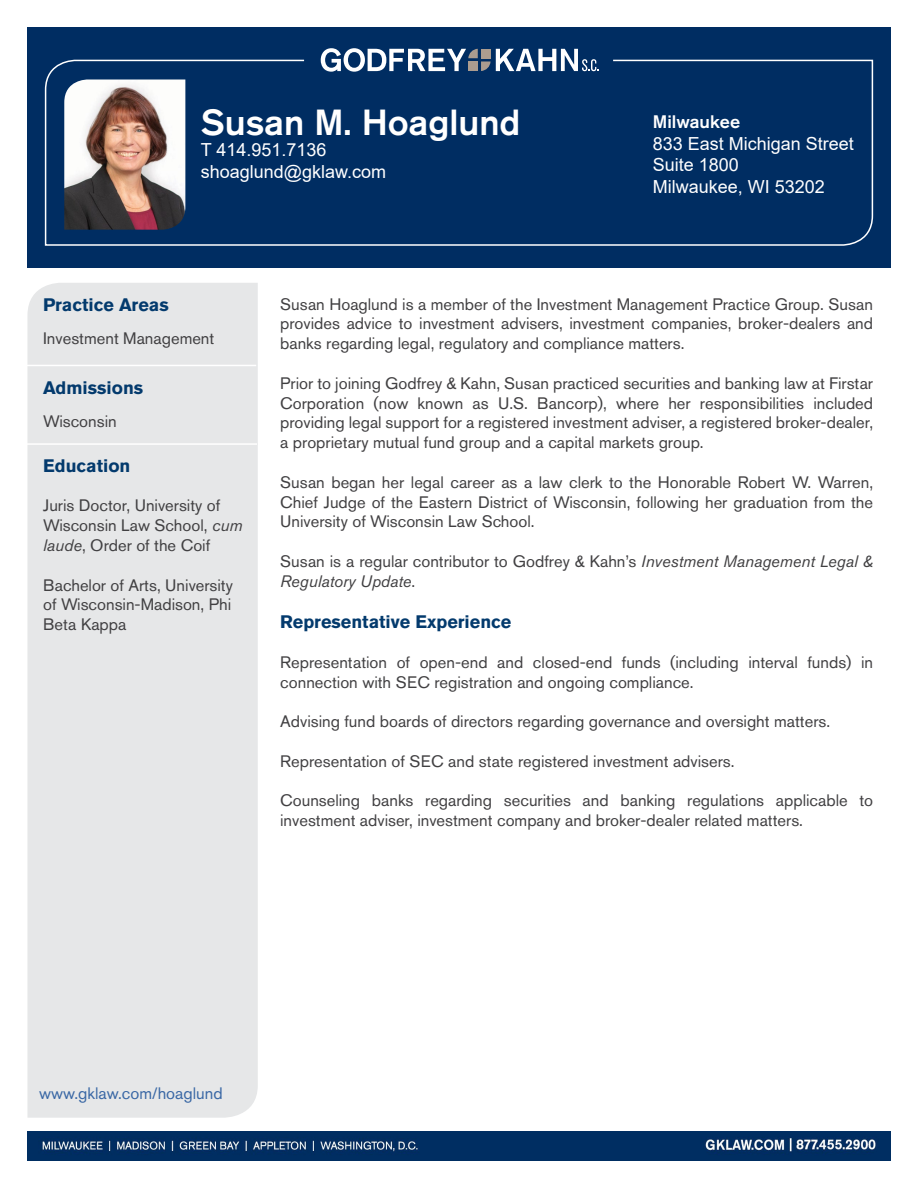
<style>
.page{position:relative;width:918px;height:1188px;background:#fff}
.page>*{position:absolute;margin:0;border:0;box-sizing:border-box;transform-origin:0 0}
.t1{font:500 36px "Akzidenz Grotesk Std";color:#fff}
.t2{font:18px/21.6px "Arial";color:#fff}
.t3{font:700 18px "Akzidenz Grotesk Std";color:#033a6d}
.t4{font:500 18px "Akzidenz Grotesk Std";color:#fff}
.t5{font:16.5px/19.8px "Akzidenz Grotesk Std";color:#414042}
.t6{font:16.5px "Akzidenz Grotesk Std";color:#3a68a5}
.s1{font-style:italic}
</style>
<div class="page">
<div style="left:27px;top:27px;width:864px;height:241px;background:#002d62"></div>
<svg style="left:321px;top:48px;width:257px;height:11px"></svg>
<svg style="left:44px;top:59px;width:830px;height:187px"></svg>
<img style="left:64px;top:80px;width:121px;height:150px">
<div style="left:27px;top:283px;width:231px;height:835px;background:#e6e7e8"></div>
<hr style="left:14px;top:365px;width:242px;height:1px;background:#fff">
<hr style="left:15px;top:443px;width:242px;height:2px;background:#fff">
<img style="left:27px;top:1132px;width:864px;height:29px">
<h1 class="t1" style="left:201px;top:100px;width:321px">Susan M. Hoaglund</h1>
<p class="t2" style="left:201px;top:139px;width:187px">T 414.951.7136 shoaglund@gklaw.com</p>
<p class="t4" style="left:653px;top:111px;width:89px">Milwaukee</p>
<p class="t2" style="left:653px;top:133px;width:202px">833 East Michigan Street<br>Suite 1800<br>Milwaukee, WI 53202</p>
<p class="t3" style="left:43px;top:295px;width:127px">Practice Areas</p>
<p class="t5" style="left:43px;top:329px;width:173px">Investment Management</p>
<p class="t3" style="left:43px;top:378px;width:102px">Admissions</p>
<p class="t5" style="left:43px;top:412px;width:75px">Wisconsin</p>
<p class="t3" style="left:43px;top:455px;width:89px">Education</p>
<p class="t5" style="left:43px;top:496px;width:201px">Juris Doctor, University of<br>Wisconsin Law School, <span class="s1">cum laude</span>, Order of the Coif</p>
<p class="t5" style="left:43px;top:575px;width:191px;text-align:justify">Bachelor of Arts, University of Wisconsin-Madison, Phi Beta Kappa</p>
<p class="t5" style="left:280px;top:294px;width:594px;text-align:justify">Susan Hoaglund is a member of the Investment Management Practice Group. Susan provides advice to investment advisers, investment companies, broker-dealers and banks regarding legal, regulatory and compliance matters.</p>
<p class="t5" style="left:280px;top:373px;width:594px;text-align:justify">Prior to joining Godfrey &amp; Kahn, Susan practiced securities and banking law at Firstar Corporation (now known as U.S. Bancorp), where her responsibilities included providing legal support for a registered investment adviser, a registered broker-dealer, a proprietary mutual fund group and a capital markets group.</p>
<p class="t5" style="left:280px;top:472px;width:595px;text-align:justify">Susan began her legal career as a law clerk to the Honorable Robert W. Warren, Chief Judge of the Eastern District of Wisconsin, following her graduation from the University of Wisconsin Law School.</p>
<p class="t5" style="left:280px;top:551px;width:594px">Susan is a regular contributor to Godfrey &amp; Kahn’s <span class="s1">Investment Management Legal &amp;<br>Regulatory Update</span>.</p>
<p class="t3" style="left:280px;top:611px;width:233px">Representative Experience</p>
<p class="t5" style="left:280px;top:652px;width:594px">Representation of open-end and closed-end funds (including interval funds) in connection with SEC registration and ongoing compliance.</p>
<p class="t5" style="left:280px;top:711px;width:552px">Advising fund boards of directors regarding governance and oversight matters.</p>
<p class="t5" style="left:280px;top:751px;width:456px">Representation of SEC and state registered investment advisers.</p>
<p class="t5" style="left:280px;top:791px;width:594px">Counseling banks regarding securities and banking regulations applicable to investment adviser, investment company and broker-dealer related matters.</p>
<p class="t6" style="left:39px;top:1084px;width:185px">www.gklaw.com/hoaglund</p>
</div>
